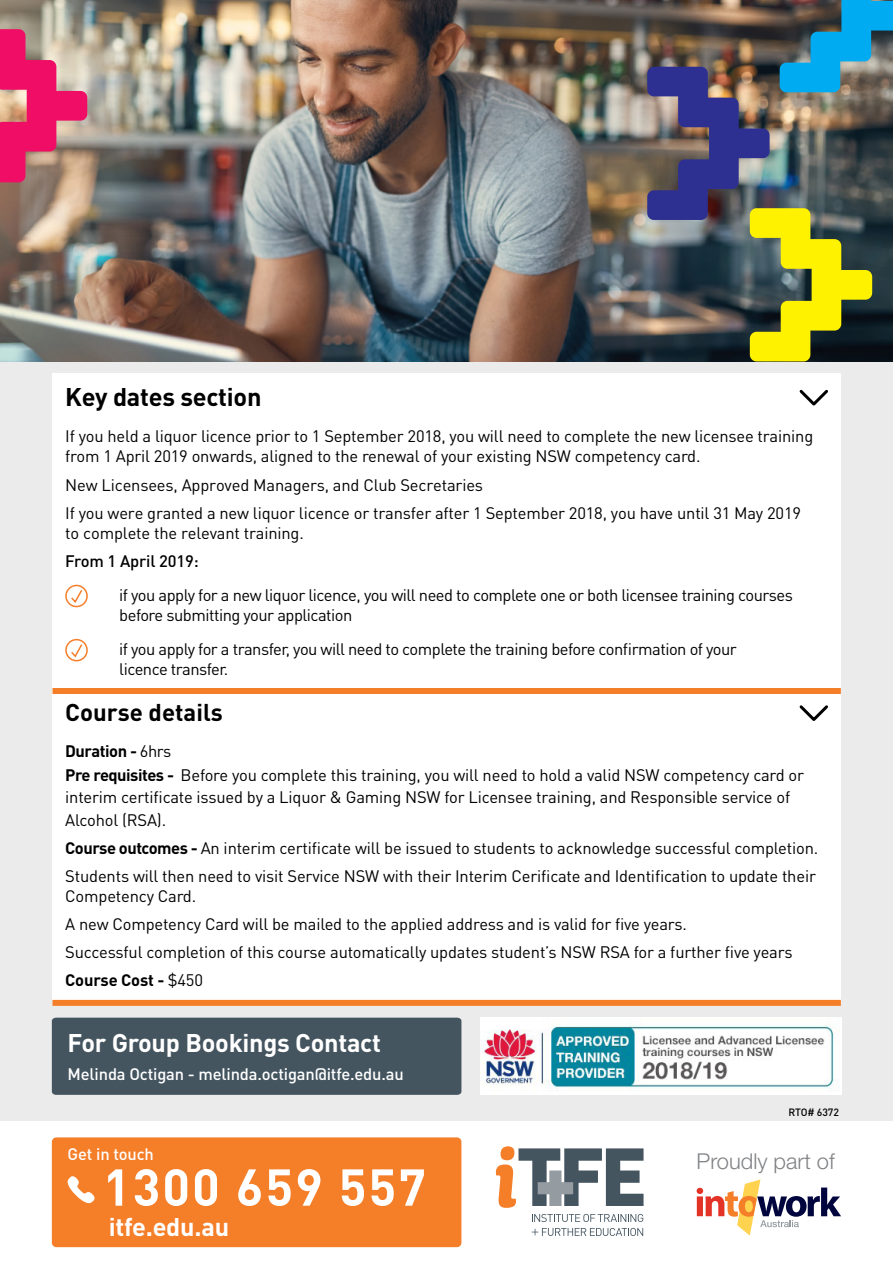
<style>
.page{position:relative;width:893px;height:1263px;background:#fff}
.page>*{position:absolute;margin:0;border:0;box-sizing:border-box;transform-origin:0 0}
.t1{font:700 51px "DIN Pro";letter-spacing:.04em;color:#fff}
.t2{font:700 25.35px "DIN Pro";letter-spacing:-.01em;color:#fff}
.t3{font:700 25.35px "DIN Pro";letter-spacing:-.01em;color:#000}
.t4{font:700 24px "DIN Pro";color:#000}
.t5{font:300 21.9px "Helvetica Neue LT Std";color:#808285}
.t6{font:16.5px/23px "DIN Pro";letter-spacing:-.01em;color:#000}
.t7{font:16.5px/19.8px "DIN Pro";letter-spacing:-.03em;color:#000}
.t8{font:500 16.5px "DIN Pro";letter-spacing:-.01em;color:#fff}
.t9{font:500 16.5px "DIN Pro";letter-spacing:-.01em;color:#000}
.t10{font:500 10.5px "DIN Pro";letter-spacing:-.01em;color:#000}
.s1{font-weight:700}
</style>
<div class="page">
<div style="left:0;top:0;width:893px;height:1120px;background:#ebebeb"></div>
<img style="left:481px;top:1018px;width:360px;height:77px">
<div style="left:52px;top:373px;width:789px;height:627px;background:#fff"></div>
<div style="left:52px;top:688px;width:789px;height:6px;background:#f57e29"></div>
<div style="left:52px;top:1000px;width:789px;height:6px;background:#f57e29"></div>
<svg style="left:799px;top:389px;width:29px;height:17px"></svg>
<div style="left:65px;top:585px;width:23px;height:22px;border:2px solid #f57e29;border-radius:50%"></div>
<div style="left:65px;top:639px;width:23px;height:22px;border:2px solid #f57e29;border-radius:50%"></div>
<svg style="left:799px;top:705px;width:29px;height:16px"></svg>
<img style="left:0;top:0;width:647px;height:361px">
<img style="left:647px;top:0;width:246px;height:361px">
<svg style="left:0;top:29px;width:87px;height:153px;background:#d95c7e"></svg>
<svg style="left:532px;top:1214px;width:111px;height:8px"></svg>
<svg style="left:532px;top:1228px;width:111px;height:8px"></svg>
<svg style="left:496px;top:1146px;width:147px;height:62px"></svg>
<svg style="left:697px;top:1179px;width:144px;height:56px"></svg>
<svg style="left:70px;top:643px;width:14px;height:16px"></svg>
<svg style="left:70px;top:588px;width:14px;height:16px"></svg>
<div style="left:52px;top:1137px;width:409px;height:110px;background:#f57e29;border-radius:4px"></div>
<div style="left:52px;top:1018px;width:409px;height:77px;background:#455560"></div>
<svg style="left:68px;top:1176px;width:27px;height:27px"></svg>
<h2 class="t3" style="left:65px;top:379px;width:198px">Key dates section</h2>
<p class="t6" style="left:65px;top:426px;width:749px;line-height:19.8px">If you held a liquor licence prior to 1 September 2018, you will need to complete the new licensee training from 1 April 2019 onwards, aligned to the renewal of your existing NSW competency card.</p>
<p class="t6" style="left:65px;top:470px;width:737px;line-height:28.3px">New Licensees, Approved Managers, and Club Secretaries<br>If you were granted a new liquor licence or transfer after 1 September 2018, you have until 31 May 2019</p>
<p class="t6" style="left:65px;top:520px;width:240px">to complete the relevant training.</p>
<p class="t9" style="left:65px;top:550px;width:135px">From 1 April 2019:</p>
<p class="t7" style="left:119px;top:585px;width:675px">if you apply for a new liquor licence, you will need to complete one or both licensee training courses before submitting your application</p>
<p class="t7" style="left:119px;top:639px;width:619px">if you apply for a transfer, you will need to complete the training before confirmation of your licence transfer.</p>
<h3 class="t4" style="left:65px;top:696px;width:159px">Course details</h3>
<p class="t6" style="left:65px;top:739px;width:740px"><span class="s1">Duration -</span> 6hrs<br><span class="s1">Pre requisites -</span> Before you complete this training, you will need to hold a valid NSW competency card or interim certificate issued by a Liquor &amp; Gaming NSW for Licensee training, and Responsible service of Alcohol (RSA).</p>
<p class="t6" style="left:65px;top:833px;width:754px;line-height:28.3px"><span class="s1">Course outcomes -</span> An interim certificate will be issued to students to acknowledge successful completion.<br>Students will then need to visit Service NSW with their Interim Cerificate and Identification to update their</p>
<p class="t6" style="left:65px;top:881px;width:729px;line-height:28px">Competency Card.<br>A new Competency Card will be mailed to the applied address and is valid for five years.<br>Successful completion of this course automatically updates student’s NSW RSA for a further five years <span class="s1">Course Cost -</span> $450</p>
<h2 class="t2" style="left:68px;top:1025px;width:315px">For Group Bookings Contact</h2>
<p class="t8" style="left:68px;top:1063px;width:338px">Melinda Octigan - melinda.octigan@itfe.edu.au</p>
<p class="t8" style="left:68px;top:1143px;width:88px">Get in touch</p>
<h1 class="t1" style="left:103px;top:1152px;width:325px">1300 659 557</h1>
<h2 class="t2" style="left:109px;top:1209px;width:122px">itfe.edu.au</h2>
<p class="t10" style="left:788px;top:1105px;width:52px">RTO# 6372</p>
<h3 class="t5" style="left:697px;top:1148px;width:140px">Proudly part of</h3>
</div>
